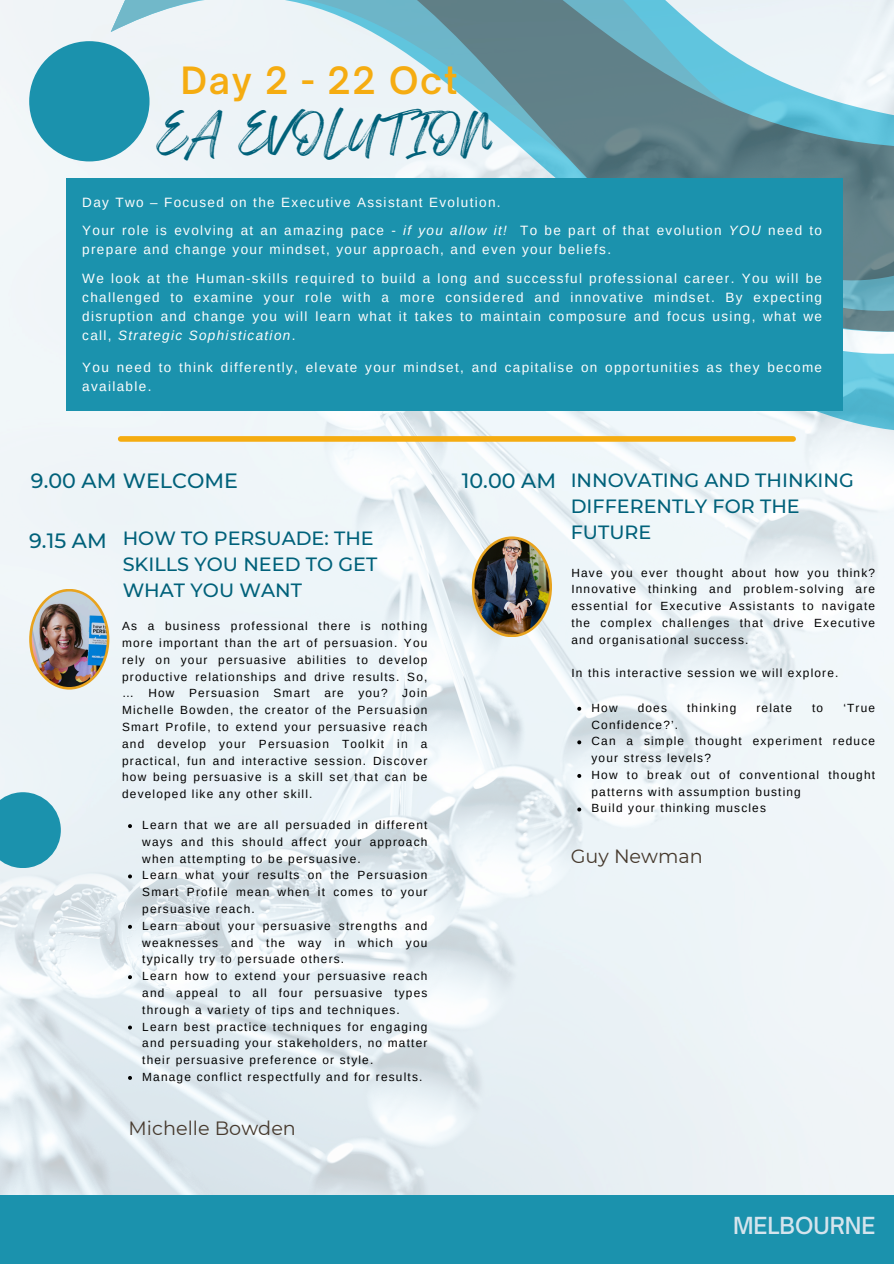
<style>
.page{position:relative;width:894px;height:1264px;background:#fff}
.page>*{position:absolute;margin:0;border:0;box-sizing:border-box;transform-origin:0 0}
.t1{font:43.5px "Feeling Passionate";color:#00617a}
.t2{font:600 36px "Open Sauce One";letter-spacing:.045em;color:#f5ac11}
.t3{font:500 22.5px "Open Sauce One";color:#d5e4ed}
.t4{font:500 20.7px "Montserrat";color:#00617a}
.t5{font:500 19.2px/25.8px "Montserrat";color:#00617a}
.t6{font:19.2px "Montserrat";color:#46392d}
.t7{font:13.5px/19px "Arimo";letter-spacing:.1em;color:#fdfdfd}
.t8{font:11.85px/16.8px "Arimo";letter-spacing:.1em;color:#000;text-align:justify}
.s1{font-style:italic}
</style>
<div class="page">
<img style="left:0;top:0;width:893px;height:1195px">
<svg style="left:0;top:792px;width:61px;height:76px;background:#3ca1b8"></svg>
<div style="left:29px;top:41px;width:120px;height:120px;background:#1b92ad;border-radius:50%"></div>
<div style="left:66px;top:178px;width:776px;height:232px;background:#1b92ad"></div>
<img style="left:29px;top:589px;width:80px;height:100px">
<div style="left:121px;top:436px;width:671px;height:6px;background:#f5ac11"></div>
<div style="left:0;top:1195px;width:893px;height:68px;background:#1b92ad"></div>
<svg style="left:128px;top:824px;width:4px;height:4px"></svg>
<svg style="left:128px;top:874px;width:4px;height:4px"></svg>
<svg style="left:128px;top:924px;width:4px;height:4px"></svg>
<svg style="left:128px;top:975px;width:4px;height:4px"></svg>
<svg style="left:128px;top:1025px;width:4px;height:4px"></svg>
<svg style="left:128px;top:1075px;width:4px;height:4px"></svg>
<img style="left:471px;top:536px;width:81px;height:101px">
<svg style="left:577px;top:706px;width:4px;height:4px"></svg>
<svg style="left:577px;top:740px;width:4px;height:4px"></svg>
<svg style="left:577px;top:774px;width:4px;height:4px"></svg>
<svg style="left:577px;top:807px;width:4px;height:4px"></svg>
<p class="t2" style="left:181px;top:58px;width:278px">Day 2 - 22 Oct</p>
<p class="t1" style="left:157px;top:98px;width:337px">EA EVOLUTION</p>
<h2 class="t7" style="left:82px;top:193px;width:420px">Day Two – Focused on the Executive Assistant Evolution.</h2>
<h1 class="t7" style="left:82px;top:221px;width:741px">Your role is evolving at an amazing pace - <span class="s1">if you allow it!</span> To be part of that evolution <span class="s1">YOU</span> need to prepare and change your mindset, your approach, and even your beliefs.</h1>
<h6 class="t7" style="left:82px;top:269px;width:741px;text-align:justify">We look at the Human-skills required to build a long and successful professional career. You will be challenged to examine your role with a more considered and innovative mindset. By expecting disruption and change you will learn what it takes to maintain composure and focus using, what we call, <span class="s1">Strategic Sophistication</span>.</h6>
<h6 class="t7" style="left:82px;top:358px;width:741px">You need to think differently, elevate your mindset, and capitalise on opportunities as they become available.</h6>
<h6 class="t4" style="left:31px;top:468px;width:209px">9.00 AM WELCOME</h6>
<h3 class="t4" style="left:29px;top:528px;width:79px">9.15 AM</h3>
<h3 class="t5" style="left:123px;top:525px;width:256px">HOW TO PERSUADE: THE<br>SKILLS YOU NEED TO GET<br>WHAT YOU WANT</h3>
<h4 class="t8" style="left:122px;top:617px;width:307px">As a business professional there is nothing more important than the art of persuasion. You rely on your persuasive abilities to develop productive relationships and drive results. So, … How Persuasion Smart are you? Join Michelle Bowden, the creator of the Persuasion Smart Profile, to extend your persuasive reach and develop your Persuasion Toolkit in a practical, fun and interactive session. Discover how being persuasive is a skill set that can be developed like any other skill.</h4>
<p class="t8" style="left:142px;top:816px;width:286px">Learn that we are all persuaded in different ways and this should affect your approach when attempting to be persuasive.</p>
<p class="t8" style="left:142px;top:866px;width:286px">Learn what your results on the Persuasion Smart Profile mean when it comes to your persuasive reach.</p>
<p class="t8" style="left:142px;top:917px;width:286px">Learn about your persuasive strengths and weaknesses and the way in which you typically try to persuade others.</p>
<p class="t8" style="left:142px;top:967px;width:286px">Learn how to extend your persuasive reach and appeal to all four persuasive types through a variety of tips and techniques.</p>
<p class="t8" style="left:142px;top:1017px;width:286px">Learn best practice techniques for engaging and persuading your stakeholders, no matter their persuasive preference or style.</p>
<p class="t8" style="left:142px;top:1068px;width:281px">Manage conflict respectfully and for results.</p>
<h3 class="t6" style="left:128px;top:1116px;width:169px">Michelle Bowden</h3>
<p class="t4" style="left:461px;top:468px;width:96px">10.00 AM</p>
<p class="t5" style="left:570px;top:467px;width:285px">INNOVATING AND THINKING<br>DIFFERENTLY FOR THE<br>FUTURE</p>
<p class="t8" style="left:571px;top:564px;width:305px">Have you ever thought about how you think?<br>Innovative thinking and problem-solving are essential for Executive Assistants to navigate the complex challenges that drive Executive and organisational success.</p>
<p class="t8" style="left:571px;top:664px;width:268px">In this interactive session we will explore.</p>
<p class="t8" style="left:591px;top:699px;width:28px">How</p>
<p class="t8" style="left:637px;top:699px;width:31px">does</p>
<p class="t8" style="left:687px;top:699px;width:51px">thinking</p>
<p class="t8" style="left:756px;top:699px;width:37px">relate</p>
<p class="t8" style="left:811px;top:699px;width:13px">to</p>
<p class="t8" style="left:843px;top:699px;width:33px">‘True</p>
<p class="t8" style="left:591px;top:716px;width:88px">Confidence?’.</p>
<p class="t8" style="left:591px;top:732px;width:285px">Can a simple thought experiment reduce your stress levels?</p>
<p class="t8" style="left:591px;top:766px;width:285px">How to break out of conventional thought patterns with assumption busting</p>
<h5 class="t8" style="left:591px;top:800px;width:176px">Build your thinking muscles</h5>
<p class="t6" style="left:570px;top:844px;width:134px">Guy Newman</p>
<h4 class="t3" style="left:732px;top:1211px;width:144px">MELBOURNE</h4>
</div>
